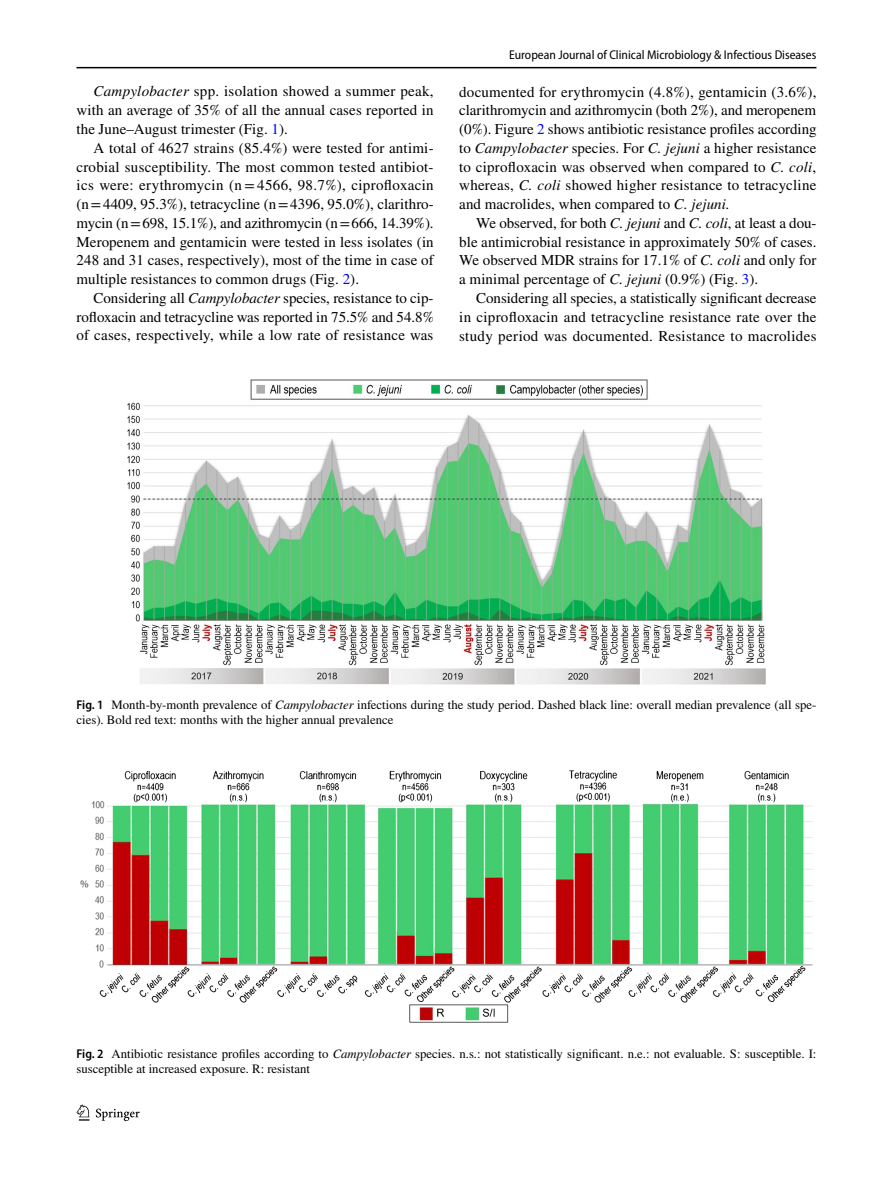
<style>
.page{position:relative;width:893px;height:1187px;background:#fff}
.page>*{position:absolute;margin:0;border:0;box-sizing:border-box;transform-origin:0 0}
.t1{font:15px/18.8px "STIX";letter-spacing:.005em;color:#000;text-align:justify}
.t2{font:12.75px/15px "STIX";color:#000}
.t3{font:semi-condensed 12.75px "Myriad Pro";color:#000}
.s1{font-style:italic}
.s2{color:#00f}
.s3{font-family:"Myriad Pro";font-weight:600;font-stretch:semi-condensed}
</style>
<div class="page">
<hr style="left:77px;top:67px;width:739px;height:1px;background:#000">
<svg style="left:77px;top:1104px;width:12px;height:16px"></svg>
<svg style="left:96px;top:1108px;width:44px;height:12px"></svg>
<img style="left:128px;top:380px;width:637px;height:305px">
<img style="left:81px;top:770px;width:731px;height:252px">
<p class="t1" style="left:77px;top:83px;width:359px;text-indent:17px"><span class="s1">Campylobacter</span> spp. isolation showed a summer peak, with an average of 35% of all the annual cases reported in the June–August trimester (Fig. <span class="s2">1</span>).</p>
<p class="t1" style="left:77px;top:139px;width:359px;text-indent:17px">A total of 4627 strains (85.4%) were tested for antimi&shy;crobial susceptibility. The most common tested antibiot&shy;ics were: erythromycin (n =4566, 98.7%), ciprofloxacin (n=4409, 95.3%), tetracycline (n=4396, 95.0%), clarithro&shy;mycin (n=698, 15.1%), and azithromycin (n=666, 14.39%).<br>Meropenem and gentamicin were tested in less isolates (in 248 and 31 cases, respectively), most of the time in case of multiple resistances to common drugs (Fig. <span class="s2">2</span>).</p>
<p class="t1" style="left:77px;top:289px;width:359px;text-indent:17px">Considering all <span class="s1">Campylobacter</span> species, resistance to cip&shy;rofloxacin and tetracycline was reported in 75.5% and 54.8% of cases, respectively, while a low rate of resistance was</p>
<p class="t3" style="left:509px;top:48px;width:309px">European Journal of Clinical Microbiology &amp; Infectious Diseases</p>
<p class="t1" style="left:459px;top:83px;width:359px">documented for erythromycin (4.8%), gentamicin (3.6%), clarithromycin and azithromycin (both 2%), and meropenem (0%). Figure <span class="s2">2</span> shows antibiotic resistance profiles according to <span class="s1">Campylobacter</span> species. For <span class="s1">C. jejuni</span> a higher resistance to ciprofloxacin was observed when compared to <span class="s1">C. coli</span>, whereas, <span class="s1">C. coli</span> showed higher resistance to tetracycline and macrolides, when compared to <span class="s1">C. jejuni.</span></p>
<p class="t1" style="left:459px;top:214px;width:359px;text-indent:17px">We observed, for both <span class="s1">C. jejuni</span> and <span class="s1">C. coli</span>, at least a dou&shy;ble antimicrobial resistance in approximately 50% of cases.<br>We observed MDR strains for 17.1% of <span class="s1">C. coli</span> and only for a minimal percentage of <span class="s1">C. jejuni</span> (0.9%) (Fig. <span class="s2">3</span>).</p>
<p class="t1" style="left:459px;top:289px;width:359px;text-indent:17px">Considering all species, a statistically significant decrease in ciprofloxacin and tetracycline resistance rate over the study period was documented. Resistance to macrolides</p>
<p class="t2" style="left:77px;top:698px;width:741px"><span class="s3">Fig. 1</span> Month-by-month prevalence of <span class="s1">Campylobacter</span> infections during the study period. Dashed black line: overall median prevalence (all spe&shy;cies). Bold red text: months with the higher annual prevalence</p>
<p class="t2" style="left:77px;top:1046px;width:741px"><span class="s3">Fig. 2</span> Antibiotic resistance profiles according to <span class="s1">Campylobacter</span> species. n.s.: not statistically significant. n.e.: not evaluable. S: susceptible. I: susceptible at increased exposure. R: resistant</p>
</div>
